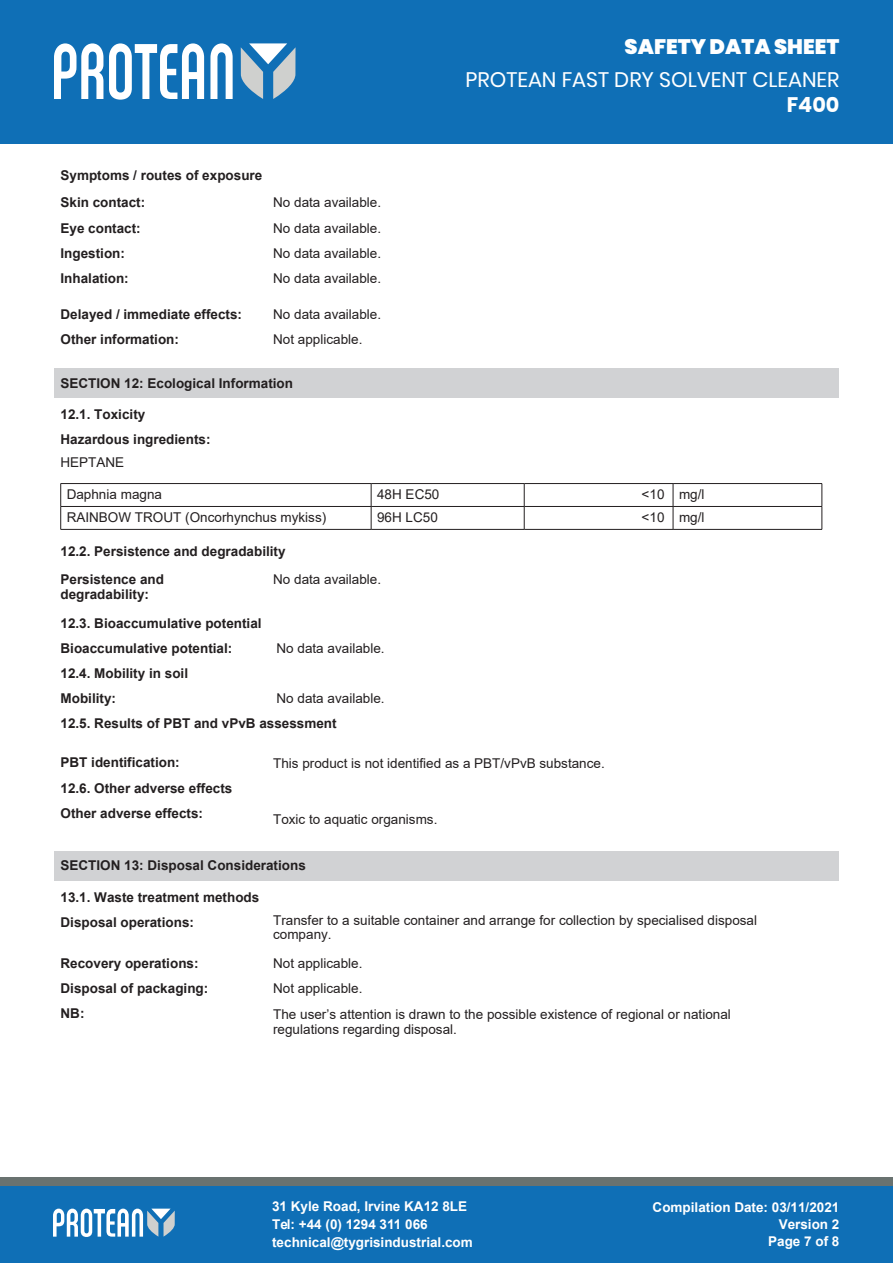
<style>
.page{position:relative;width:893px;height:1263px;background:#fff}
.page>*{position:absolute;margin:0;border:0;box-sizing:border-box;transform-origin:0 0}
.t1{font:21px "Poppins";color:#fff}
.t2{font:900 21px "Poppins";color:#fff}
.t3{font:700 21px "Poppins";color:#fff}
.t4{font:700 13.5px/25.2px "Arial";color:#231f20}
.t5{font:13.5px/25.2px "Arial";color:#231f20}
.t6{font:700 13.5px/18px "Arial";color:#fff}
.s1{font-style:inherit}
</style>
<div class="page">
<div style="left:54px;top:368px;width:784px;height:29px;background:#d1d2d4"></div>
<div style="left:54px;top:851px;width:784px;height:29px;background:#d1d2d4"></div>
<div style="left:0;top:1186px;width:893px;height:77px;background:#0f6fb6"></div>
<div style="left:0;top:0;width:893px;height:143px;background:#0f6fb6"></div>
<svg style="left:241px;top:43px;width:55px;height:56px"></svg>
<svg style="left:54px;top:43px;width:49px;height:56px"></svg>
<svg style="left:210px;top:43px;width:23px;height:56px"></svg>
<svg style="left:109px;top:43px;width:95px;height:57px"></svg>
<svg style="left:53px;top:1208px;width:122px;height:29px"></svg>
<hr style="left:61px;top:483px;width:310px;height:1px;background:#231f20">
<hr style="left:371px;top:483px;width:153px;height:1px;background:#231f20">
<hr style="left:524px;top:483px;width:149px;height:1px;background:#231f20">
<hr style="left:673px;top:483px;width:149px;height:1px;background:#231f20">
<hr style="left:61px;top:506px;width:310px;height:1px;background:#231f20">
<svg style="left:60px;top:484px;width:1px;height:45px"></svg>
<hr style="left:371px;top:506px;width:153px;height:1px;background:#231f20">
<svg style="left:371px;top:484px;width:1px;height:45px"></svg>
<hr style="left:524px;top:506px;width:149px;height:1px;background:#231f20">
<svg style="left:524px;top:484px;width:1px;height:45px"></svg>
<hr style="left:673px;top:506px;width:149px;height:1px;background:#231f20">
<svg style="left:673px;top:484px;width:1px;height:45px"></svg>
<svg style="left:822px;top:484px;width:1px;height:45px"></svg>
<hr style="left:61px;top:529px;width:310px;height:1px;background:#231f20">
<hr style="left:371px;top:529px;width:153px;height:1px;background:#231f20">
<hr style="left:524px;top:529px;width:149px;height:1px;background:#231f20">
<hr style="left:673px;top:529px;width:149px;height:1px;background:#231f20">
<div style="left:1px;top:1177px;width:892px;height:8px;background:#697270"></div>
<p class="t4" style="left:61px;top:162px;width:203px;line-height:27px">Symptoms / routes of exposure<br>Skin contact:</p>
<p class="t4" style="left:61px;top:215px;width:82px">Eye contact:<br>Ingestion:<br>Inhalation:</p>
<p class="t5" style="left:273px;top:190px;width:110px;text-align:justify">No data available.<br>No data available.<br>No data available.<br>No data available.</p>
<p class="t4" style="left:61px;top:302px;width:183px">Delayed / immediate effects:<br>Other information:</p>
<p class="t5" style="left:273px;top:302px;width:110px">No data available.<br>Not applicable.</p>
<p class="t4" style="left:61px;top:371px;width:234px">SECTION 12: Ecological Information</p>
<h1 class="t2" style="left:625px;top:35px;width:216px">SAFETY DATA SHEET</h1>
<h1 class="t1" style="left:466px;top:68px;width:375px">PROTEAN FAST DRY SOLVENT CLEANER</h1>
<h1 class="t3" style="left:787px;top:93px;width:54px">F400</h1>
<p class="t4" style="left:61px;top:402px;width:152px">12.1. Toxicity<br>Hazardous ingredients:</p>
<p class="t5" style="left:61px;top:449px;width:65px">HEPTANE</p>
<p class="t5" style="left:67px;top:482px;width:97px">Daphnia magna</p>
<p class="t5" style="left:377px;top:482px;width:64px">48H EC50</p>
<p class="t5" style="left:642px;top:482px;width:64px">&lt;10 mg/l</p>
<p class="t5" style="left:67px;top:505px;width:261px">RAINBOW TROUT (Oncorhynchus mykiss)</p>
<p class="t5" style="left:377px;top:505px;width:62px">96H LC50</p>
<p class="t5" style="left:642px;top:505px;width:64px">&lt;10 mg/l</p>
<p class="t4" style="left:61px;top:538px;width:227px;line-height:27.9px">12.2. Persistence and degradability<br>Persistence and</p>
<p class="t4" style="left:61px;top:582px;width:90px">degradability:</p>
<p class="t5" style="left:273px;top:567px;width:110px">No data available.</p>
<p class="t4" style="left:61px;top:610px;width:203px">12.3. Bioaccumulative potential<br>Bioaccumulative potential:</p>
<p class="t5" style="left:277px;top:635px;width:110px">No data available.</p>
<p class="t4" style="left:61px;top:661px;width:129px">12.4. Mobility in soil<br>Mobility:</p>
<p class="t5" style="left:277px;top:686px;width:110px">No data available.</p>
<p class="t4" style="left:61px;top:711px;width:278px">12.5. Results of PBT and vPvB assessment</p>
<p class="t4" style="left:61px;top:750px;width:121px">PBT identification:</p>
<p class="t5" style="left:273px;top:751px;width:333px">This product is not identified as a PBT/vPvB substance.</p>
<p class="t4" style="left:61px;top:775px;width:173px">12.6. Other adverse effects<br>Other adverse effects:</p>
<p class="t5" style="left:273px;top:807px;width:166px">Toxic to aquatic organisms.</p>
<p class="t4" style="left:61px;top:853px;width:247px">SECTION 13: Disposal Considerations</p>
<p class="t4" style="left:61px;top:884px;width:200px">13.1. Waste treatment methods<br>Disposal operations:</p>
<p class="t4" style="left:61px;top:951px;width:149px">Recovery operations:<br>Disposal of packaging:<br>NB:</p>
<p class="t5" style="left:273px;top:912px;width:485px;line-height:14.9px">Transfer to a suitable container and arrange for collection by specialised disposal company.</p>
<p class="t5" style="left:273px;top:951px;width:91px">Not applicable.<br>Not applicable.</p>
<p class="t5" style="left:273px;top:1007px;width:459px;line-height:14.9px">The user’s attention is drawn to the possible existence of regional or national regulations regarding disposal.</p>
<p class="t6" style="left:272px;top:1197px;width:202px">31 Kyle Road, Irvine KA12 8LE<br>Tel: +44 (0) 1294 311 066 technical@tygrisindustrial.com</p>
<p class="t6" style="left:653px;top:1199px;width:188px;line-height:17px;text-align:right">Compilation Date: <span class="s1">03/11/</span>2021<br>Version 2<br>Page <span class="s1">7</span> of <span class="s1">8</span></p>
</div>
